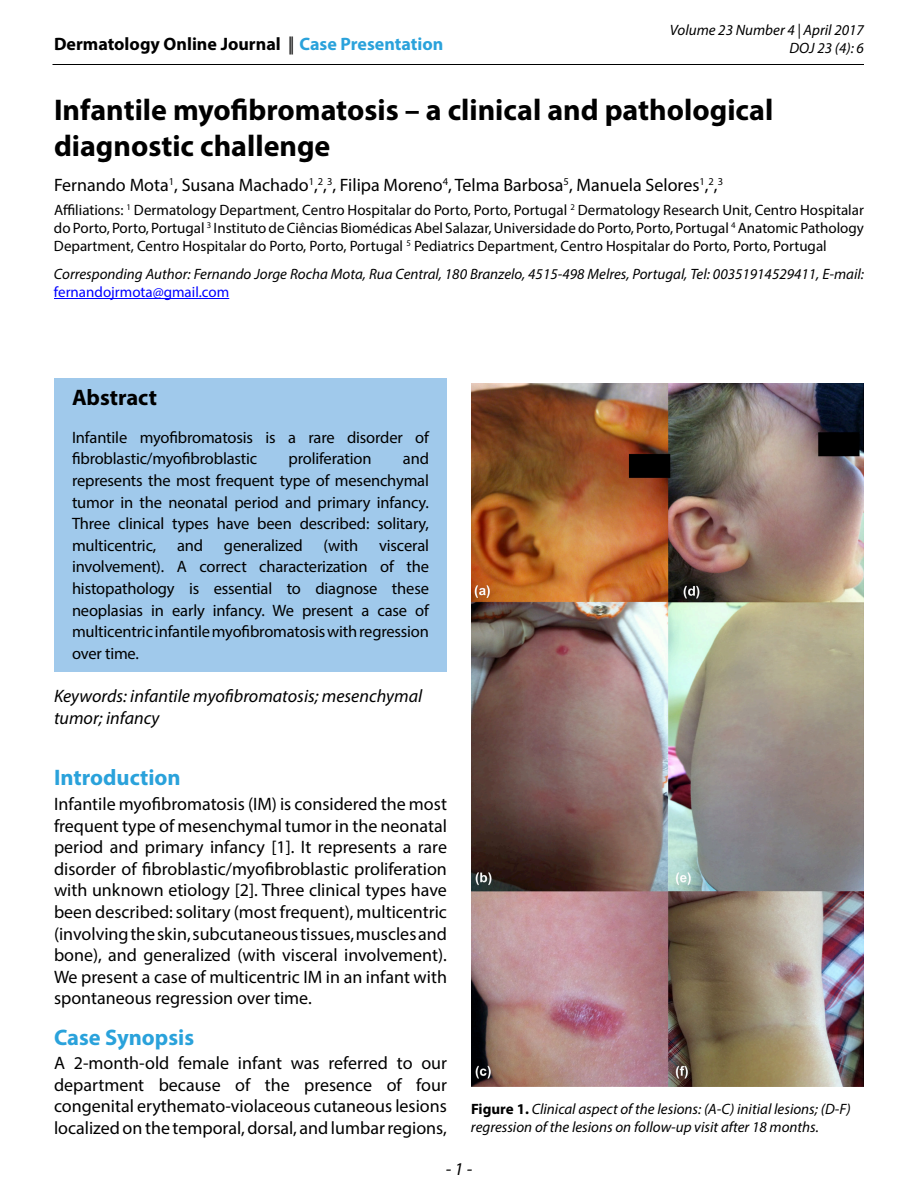
<style>
.page{position:relative;width:918px;height:1188px;background:#fff}
.page>*{position:absolute;margin:0;border:0;box-sizing:border-box;transform-origin:0 0}
.t1{font:700 30px/36px "Myriad Pro";color:#000}
.Sub_title_Color{font:700 22.5px "Myriad Pro";color:#2aa2db}
.Sub_title_Abstract{font:700 22.5px "Myriad Pro";color:#000}
.Body_text{font:18px/21.6px "Myriad Pro";color:#000;text-align:justify}
.Affiliations_1{font:18px "Myriad Pro";color:#000}
.Keywords{font:italic 18px/21.6px "Myriad Pro";color:#000}
.t2{font:700 18px "Myriad Pro";color:#000}
.Body_text_Abstract{font:16.5px/21.6px "Myriad Pro";letter-spacing:-.01em;color:#000;text-align:justify}
.Affiliations_1-2{font:15px/18px "Myriad Pro";color:#000;text-align:justify}
.Corresponding_author{font:italic 15px/18px "Myriad Pro";color:#000;text-align:right}
.Figure_caption{font:italic 15px/18px "Myriad Pro";color:#000}
.s1{font-weight:400}
.s2{color:#2aa2db}
.s3{font-style:normal;color:#00f}
.s4{font-weight:700;font-style:normal}
</style>
<div class="page">
<hr style="left:52px;top:64px;width:812px;height:1px;background:#000">
<hr style="left:54px;top:298px;width:175px;height:1px;background:#00f">
<div style="left:54px;top:378px;width:393px;height:294px;background:#a0c9eb"></div>
<img style="left:471px;top:383px;width:393px;height:704px">
<p class="t2" style="left:54px;top:32px;width:391px">Dermatology Online Journal <span class="s1">||</span> <span class="s2">Case Presentation</span></p>
<p class="Corresponding_author" style="left:670px;top:20px;width:196px">Volume 23 Number 4 | April 2017<br>DOJ 23 (4): 6</p>
<p class="t1" style="left:54px;top:91px;width:721px">Infantile myofibromatosis – a clinical and pathological diagnostic challenge</p>
<p class="Affiliations_1" style="left:54px;top:173px;width:671px">Fernando Mota<sup>1</sup>, Susana Machado<sup>1</sup>,<sup>2</sup>,<sup>3</sup>, Filipa Moreno<sup>4</sup>, Telma Barbosa<sup>5</sup>, Manuela Selores<sup>1</sup>,<sup>2</sup>,<sup>3</sup></p>
<p class="Affiliations_1-2" style="left:54px;top:200px;width:812px">Affiliations: <sup>1</sup> Dermatology Department, Centro Hospitalar do Porto, Porto, Portugal <sup>2</sup> Dermatology Research Unit, Centro Hospitalar do Porto, Porto, Portugal <sup>3</sup> Instituto de Ciências Biomédicas Abel Salazar, Universidade do Porto, Porto, Portugal <sup>4</sup> Anatomic Pathology Department, Centro Hospitalar do Porto, Porto, Portugal <sup>5</sup> Pediatrics Department, Centro Hospitalar do Porto, Porto, Portugal</p>
<p class="Corresponding_author" style="left:54px;top:265px;width:812px;text-align:left">Corresponding Author: Fernando Jorge Rocha Mota, Rua Central, 180 Branzelo, 4515-498 Melres, Portugal, Tel: 00351914529411, E-mail: <span class="s3">fernandojrmota@gmail.com</span></p>
<p class="Sub_title_Abstract" style="left:72px;top:383px;width:87px">Abstract</p>
<p class="Body_text_Abstract" style="left:72px;top:426px;width:358px">Infantile myofibromatosis is a rare disorder of fibroblastic/myofibroblastic</p>
<p class="Body_text_Abstract" style="left:289px;top:448px;width:85px">proliferation</p>
<p class="Body_text_Abstract" style="left:72px;top:448px;width:359px;text-indent:331px">and represents the most frequent type of mesenchymal tumor in the neonatal period and primary infancy.<br>Three clinical types have been described: solitary, multicentric,</p>
<p class="Body_text_Abstract" style="left:72px;top:534px;width:359px;text-indent:307px">visceral involvement). A correct characterization of the histopathology is essential to diagnose these neoplasias in early infancy. We present a case of multicentric infantile myofibromatosis with regression over time.</p>
<p class="Body_text_Abstract" style="left:177px;top:534px;width:28px">and</p>
<p class="Body_text_Abstract" style="left:224px;top:534px;width:80px">generalized</p>
<p class="Body_text_Abstract" style="left:324px;top:534px;width:36px">(with</p>
<p class="Keywords" style="left:54px;top:685px;width:370px">Keywords: infantile myofibromatosis; mesenchymal tumor; infancy</p>
<p class="Sub_title_Color" style="left:54px;top:763px;width:128px">Introduction</p>
<p class="Body_text" style="left:54px;top:793px;width:395px">Infantile myofibromatosis (IM) is considered the most frequent type of mesenchymal tumor in the neonatal period and primary infancy [1]. It represents a rare disorder of fibroblastic/myofibroblastic proliferation with unknown etiology [2]. Three clinical types have been described: solitary (most frequent), multicentric (involving the skin, subcutaneous tissues, muscles and bone), and generalized (with visceral involvement).<br>We present a case of multicentric IM in an infant with spontaneous regression over time.</p>
<p class="Sub_title_Color" style="left:54px;top:1022px;width:142px">Case Synopsis</p>
<p class="Body_text" style="left:54px;top:1052px;width:395px">A 2-month-old female infant was referred to our department because of the presence of four congenital erythemato-violaceous cutaneous lesions localized on the temporal, dorsal, and lumbar regions,</p>
<p class="Figure_caption" style="left:471px;top:1099px;width:381px"><span class="s4">Figure 1.</span> Clinical aspect of the lesions: (A-C) initial lesions; (D-F) regression of the lesions on follow-up visit after 18 months.</p>
<p class="Keywords" style="left:446px;top:1157px;width:28px">- 1 -</p>
</div>
